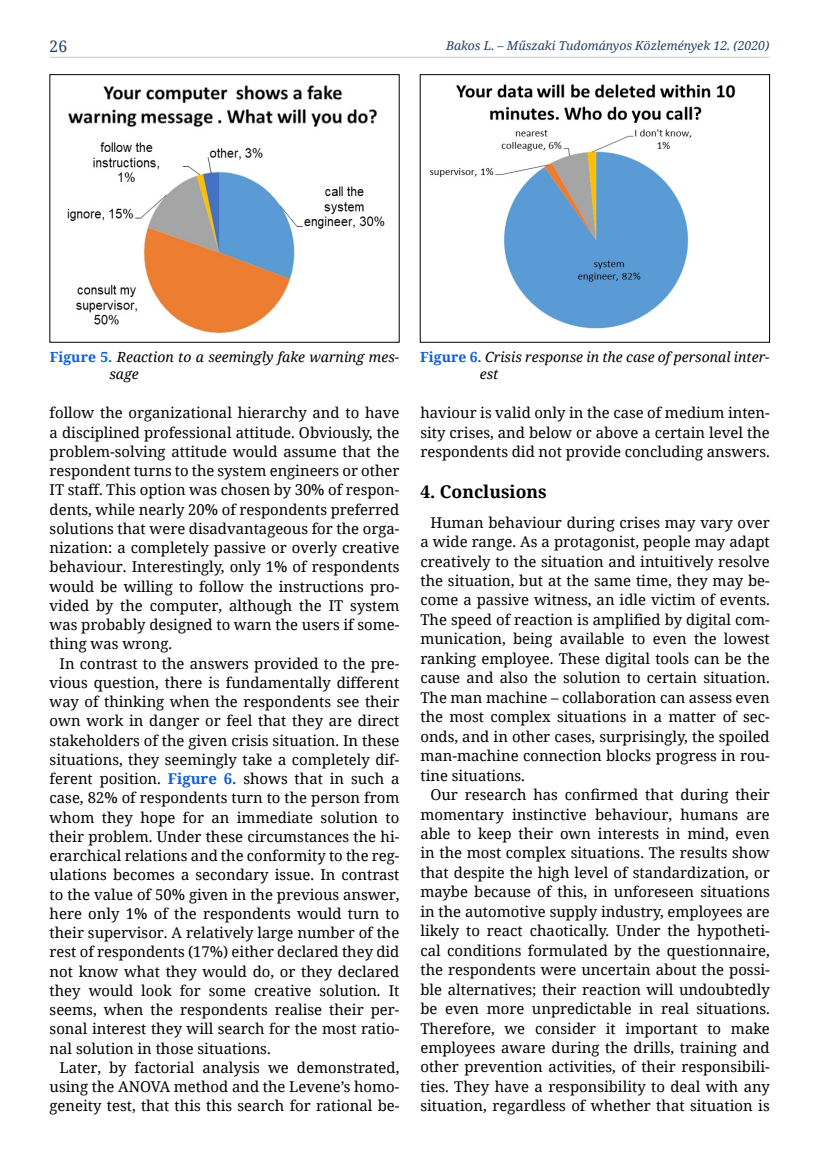
<style>
.page{position:relative;width:819px;height:1161px;background:#fff}
.page>*{position:absolute;margin:0;border:0;box-sizing:border-box;transform-origin:0 0}
.t1{font:700 17.5px "Noto Serif";color:#000}
.t2{font:15.75px "Noto Serif";color:#244061}
.t3{font:14.88px/19.2px "Noto Serif";color:#000;text-align:justify}
.t4{font:italic 14px/17.5px "Noto Serif";color:#000}
.t5{font:italic 12.25px "Noto Serif";color:#244061}
.s1{font-weight:700;font-style:normal;color:#0f5dd8}
.s2{font-weight:700;color:#0f5dd8}
</style>
<div class="page">
<hr style="left:50px;top:57px;width:719px;height:1px;background:#c6c6c6">
<img style="left:67px;top:85px;width:318px;height:249px">
<img style="left:429px;top:84px;width:307px;height:245px">
<p class="t2" style="left:50px;top:35px;width:19px">26</p>
<p class="t5" style="left:446px;top:37px;width:325px">Bakos L. – Műszaki Tudományos Közlemények 12. (2020)</p>
<p class="t4" style="left:109px;top:348px;width:291px;text-indent:-60px"><span class="s1">Figure 5.</span> Reaction to a seemingly fake warning mes&shy;sage</p>
<p class="t4" style="left:479px;top:348px;width:291px;text-indent:-60px"><span class="s1">Figure 6.</span> Crisis response in the case of personal inter&shy;est</p>
<p class="t3" style="left:50px;top:403px;width:351px">follow the organizational hierarchy and to have a disciplined professional attitude. Obviously, the problem-solving attitude would assume that the respondent turns to the system engineers or other IT staff. This option was chosen by 30% of respon&shy;dents, while nearly 20% of respondents preferred solutions that were disadvantageous for the orga&shy;nization: a completely passive or overly creative behaviour. Interestingly, only 1% of respondents would be willing to follow the instructions pro&shy;vided by the computer, although the IT system was probably designed to warn the users if some&shy;thing was wrong.</p>
<p class="t3" style="left:50px;top:653px;width:351px;text-indent:10px">In contrast to the answers provided to the pre&shy;vious question, there is fundamentally different way of thinking when the respondents see their own work in danger or feel that they are direct stakeholders of the given crisis situation. In these situations, they seemingly take a completely dif&shy;ferent position. <span class="s2">Figure 6.</span> shows that in such a case, 82% of respondents turn to the person from whom they hope for an immediate solution to their problem. Under these circumstances the hi&shy;erarchical relations and the conformity to the reg&shy;ulations becomes a secondary issue. In contrast to the value of 50% given in the previous answer, here only 1% of the respondents would turn to their supervisor. A relatively large number of the rest of respondents (17%) either declared they did not know what they would do, or they declared they would look for some creative solution. It seems, when the respondents realise their per&shy;sonal interest they will search for the most ratio&shy;nal solution in those situations.</p>
<p class="t3" style="left:50px;top:1057px;width:351px;text-indent:10px">Later, by factorial analysis we demonstrated, using the ANOVA method and the Levene’s homo&shy;geneity test, that this this search for rational be-</p>
<p class="t3" style="left:420px;top:402px;width:351px">haviour is valid only in the case of medium inten&shy;sity crises, and below or above a certain level the respondents did not provide concluding answers.</p>
<p class="t1" style="left:420px;top:480px;width:128px">4. Conclusions</p>
<p class="t3" style="left:420px;top:512px;width:351px;text-indent:10px">Human behaviour during crises may vary over a wide range. As a protagonist, people may adapt creatively to the situation and intuitively resolve the situation, but at the same time, they may be&shy;come a passive witness, an idle victim of events.<br>The speed of reaction is amplified by digital com&shy;munication, being available to even the lowest ranking employee. These digital tools can be the cause and also the solution to certain situation.<br>The man machine – collaboration can assess even the most complex situations in a matter of sec&shy;onds, and in other cases, surprisingly, the spoiled man-machine connection blocks progress in rou&shy;tine situations.</p>
<p class="t3" style="left:420px;top:784px;width:351px;text-indent:10px">Our research has confirmed that during their momentary instinctive behaviour, humans are able to keep their own interests in mind, even in the most complex situations. The results show that despite the high level of standardization, or maybe because of this, in unforeseen situations in the automotive supply industry, employees are likely to react chaotically. Under the hypotheti&shy;cal conditions formulated by the questionnaire, the respondents were uncertain about the possi&shy;ble alternatives; their reaction will undoubtedly be even more unpredictable in real situations.<br>Therefore, we consider it important to make employees aware during the drills, training and other prevention activities, of their responsibili&shy;ties. They have a responsibility to deal with any situation, regardless of whether that situation is</p>
</div>
